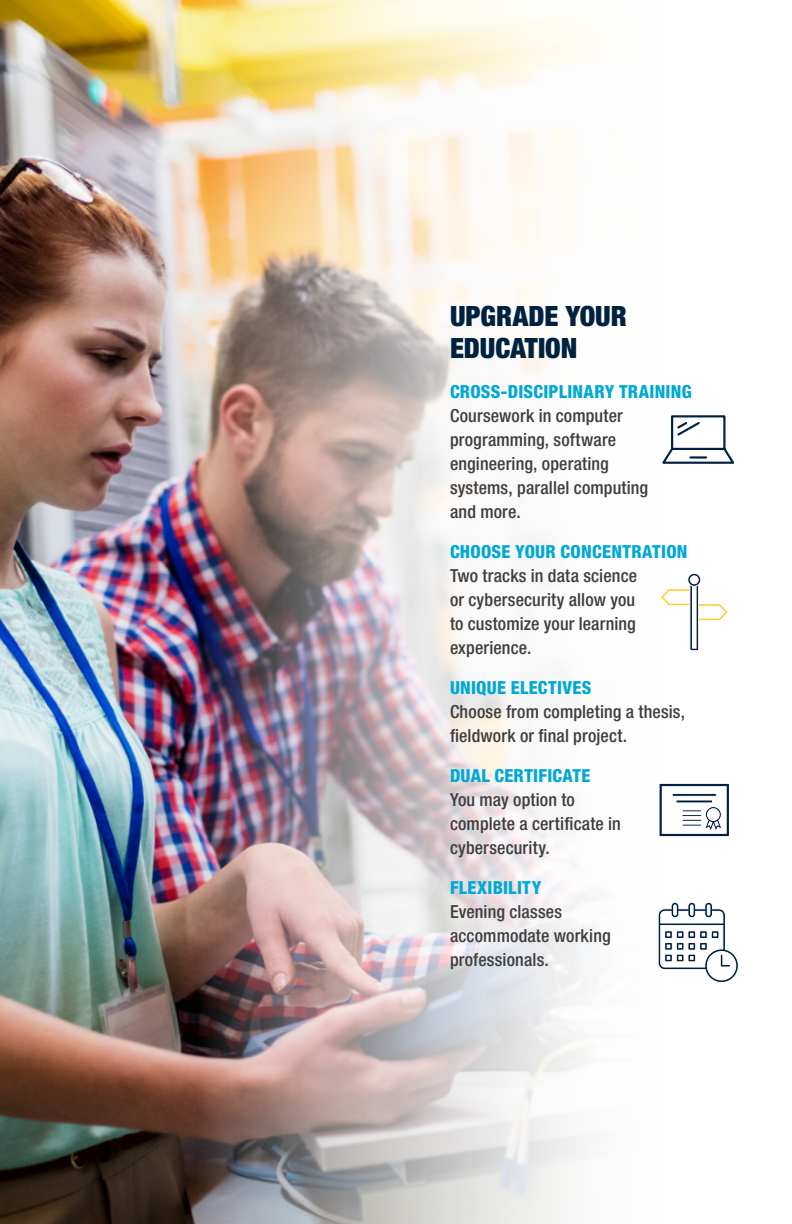
<style>
.page{position:relative;width:792px;height:1224px;background:#fff}
.page>*{position:absolute;margin:0;border:0;box-sizing:border-box;transform-origin:0 0}
.t1{font:900 condensed 28px/32px "Helvetica Neue LT Std";color:#002140}
.t2{font:500 condensed 18px/24px "Helvetica Neue LT Std";letter-spacing:.01em;color:#3e3e3f}
.t3{font:800 condensed 18px "Helvetica Neue LT Std";letter-spacing:.015em;color:#00a9d4}
</style>
<div class="page">
<img style="left:0;top:0;width:589px;height:1224px">
<svg style="left:662px;top:415px;width:73px;height:49px"></svg>
<svg style="left:660px;top:573px;width:68px;height:78px"></svg>
<svg style="left:659px;top:783px;width:70px;height:54px"></svg>
<svg style="left:672px;top:793px;width:45px;height:4px"></svg>
<hr style="left:675px;top:800px;width:38px;height:3px;background:#002140">
<div style="left:682px;top:814px;width:20px;height:3px;border:1px solid #fff"></div>
<div style="left:682px;top:819px;width:20px;height:3px;border:1px solid #fff"></div>
<svg style="left:658px;top:902px;width:81px;height:81px"></svg>
<h1 class="t1" style="left:450px;top:300px;width:178px">UPGRADE YOUR<br>EDUCATION</h1>
<p class="t3" style="left:450px;top:380px;width:243px">CROSS-DISCIPLINARY TRAINING</p>
<p class="t2" style="left:450px;top:403px;width:200px">Coursework in computer programming, software engineering, operating systems, parallel computing and more.</p>
<p class="t3" style="left:450px;top:540px;width:239px">CHOOSE YOUR CONCENTRATION</p>
<p class="t2" style="left:450px;top:563px;width:189px;text-align:justify">Two tracks in data science or cybersecurity allow you to customize your learning experience.</p>
<p class="t3" style="left:450px;top:676px;width:143px">UNIQUE ELECTIVES</p>
<p class="t2" style="left:450px;top:699px;width:237px">Choose from completing a thesis, fieldwork or final project.</p>
<p class="t3" style="left:450px;top:764px;width:142px">DUAL CERTIFICATE</p>
<p class="t2" style="left:450px;top:787px;width:172px">You may option to complete a certificate in cybersecurity.</p>
<p class="t3" style="left:450px;top:876px;width:93px">FLEXIBILITY</p>
<p class="t2" style="left:450px;top:899px;width:162px">Evening classes accommodate working professionals.</p>
</div>
